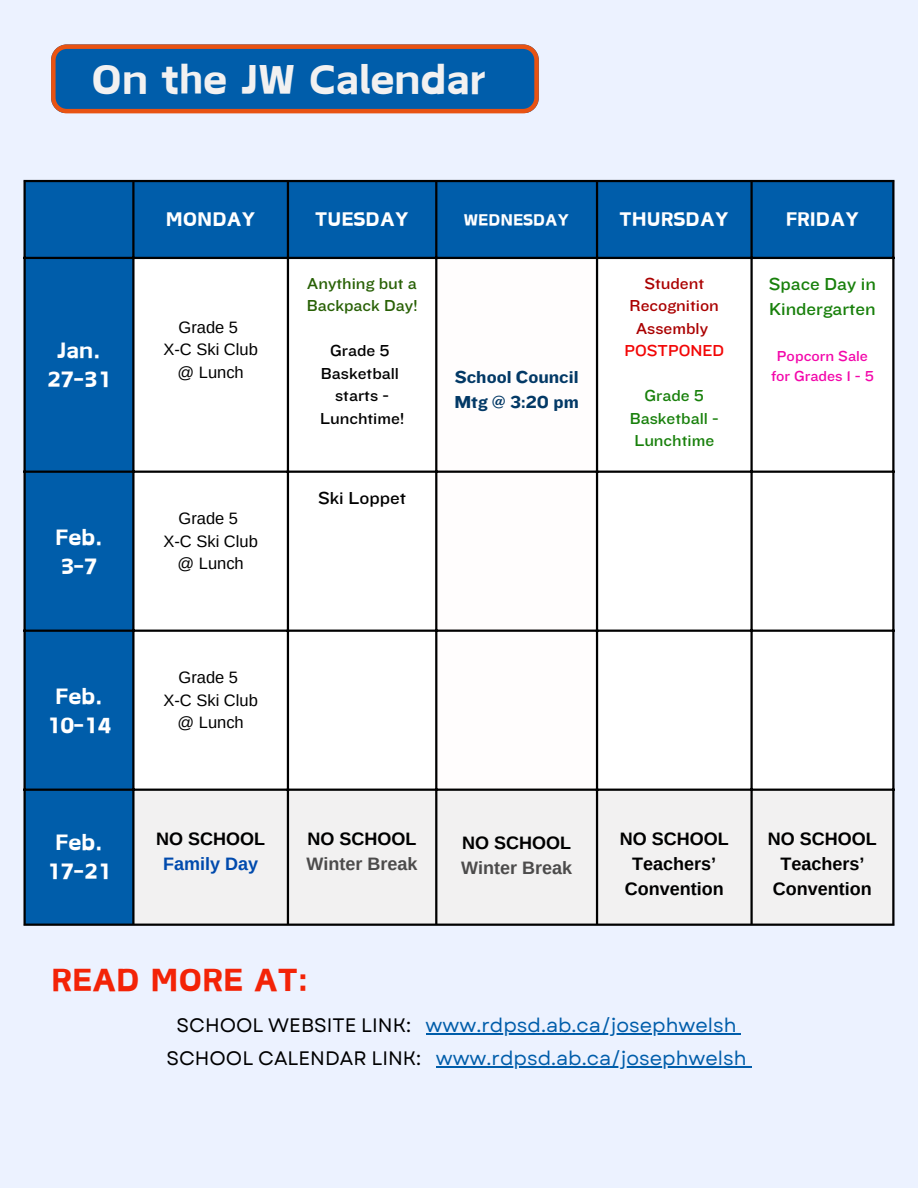
<style>
.page{position:relative;width:918px;height:1188px;background:#ecf2ff}
.page>*{position:absolute;margin:0;border:0;box-sizing:border-box;transform-origin:0 0}
.t1{font:700 39px "Canva Acid";color:#f2f1f1}
.t2{font:700 30px "Canva Acid";color:#f32307}
.t3{font:700 21px/29.2px "Canva Acid";color:#fff;text-align:center}
.t4{font:19.5px "Garet";color:#005daa}
.t5{font:19.5px "Garet";color:#000}
.t6{font:700 18.3px "Canva Acid";color:#fff}
.t7{font:700 18px/24.8px "Arimo";color:#000;text-align:center}
.t8{font:18px/24.8px "Knockout 52";color:#033966}
.t9{font:18px/24.8px "Knockout 32";color:#18800b}
.t10{font:700 18px "Arimo";color:#4c4b4b}
.t11{font:18px "Knockout 32";color:#000}
.t12{font:700 18px "Arimo";color:#004aad}
.t13{font:16.5px/22.5px "Arimo";color:#000;text-align:center}
.t14{font:16.5px/22.5px "Knockout 32";color:#000;text-align:center}
.t15{font:16.5px/22.5px "Knockout 32";color:#a00;text-align:center}
.t16{font:16.5px/22.5px "Knockout 32";color:#18800b;text-align:center}
.t17{font:16.5px/22.5px "Knockout 32";color:#286005}
.t18{font:16.5px "Knockout 32";color:#f20606}
.t19{font:700 15.3px "Canva Acid";color:#fff}
.t20{font:15px/20.2px "Knockout 32";color:#f307aa;text-align:center}
</style>
<div class="page">
<div style="left:26px;top:182px;width:866px;height:742px;background:#005daa"></div>
<div style="left:135px;top:259px;width:757px;height:530px;background:#fff"></div>
<div style="left:437px;top:259px;width:159px;height:530px;background:#fffdfd"></div>
<div style="left:135px;top:791px;width:757px;height:133px;background:#f2f1f1"></div>
<hr style="left:23px;top:182px;width:3px;height:742px;background:#000">
<hr style="left:132px;top:182px;width:3px;height:742px;background:#000">
<hr style="left:287px;top:182px;width:2px;height:742px;background:#000">
<hr style="left:435px;top:182px;width:2px;height:742px;background:#000">
<hr style="left:596px;top:182px;width:2px;height:742px;background:#000">
<hr style="left:750px;top:182px;width:3px;height:742px;background:#000">
<hr style="left:892px;top:182px;width:3px;height:742px;background:#000">
<hr style="left:23px;top:180px;width:872px;height:2px;background:#000">
<hr style="left:23px;top:257px;width:872px;height:2px;background:#000">
<hr style="left:23px;top:471px;width:872px;height:2px;background:#000">
<hr style="left:23px;top:630px;width:872px;height:2px;background:#000">
<hr style="left:23px;top:789px;width:872px;height:2px;background:#000">
<hr style="left:23px;top:924px;width:872px;height:2px;background:#000">
<svg style="left:51px;top:44px;width:488px;height:69px;background:#215d96"></svg>
<hr style="left:426px;top:1033px;width:311px;height:1px;background:#005daa">
<hr style="left:436px;top:1066px;width:311px;height:1px;background:#005daa">
<p class="t1" style="left:91px;top:59px;width:396px">On the JW Calendar</p>
<p class="t3" style="left:47px;top:335px;width:66px">Jan.<br>27-31</p>
<p class="t3" style="left:55px;top:522px;width:49px;text-align:left">Feb.<br>3-7</p>
<p class="t3" style="left:47px;top:681px;width:66px">Feb.<br>10-14</p>
<h1 class="t6" style="left:166px;top:209px;width:91px">MONDAY</h1>
<p class="t6" style="left:315px;top:209px;width:95px">TUESDAY</p>
<p class="t19" style="left:464px;top:212px;width:107px">WEDNESDAY</p>
<p class="t6" style="left:620px;top:209px;width:111px">THURSDAY</p>
<p class="t6" style="left:786px;top:209px;width:75px">FRIDAY</p>
<p class="t13" style="left:179px;top:316px;width:61px">Grade 5</p>
<p class="t13" style="left:163px;top:338px;width:96px">X-C Ski Club @ Lunch</p>
<p class="t13" style="left:179px;top:507px;width:61px">Grade 5</p>
<p class="t13" style="left:163px;top:530px;width:96px">X-C Ski Club @ Lunch</p>
<p class="t13" style="left:179px;top:666px;width:61px">Grade 5</p>
<p class="t13" style="left:163px;top:689px;width:96px">X-C Ski Club @ Lunch</p>
<p class="t17" style="left:307px;top:272px;width:112px">Anything but a<br>Backpack Day!</p>
<p class="t14" style="left:330px;top:339px;width:61px">Grade 5</p>
<p class="t14" style="left:321px;top:362px;width:80px">Basketball</p>
<p class="t14" style="left:320px;top:384px;width:85px">starts -<br>Lunchtime!</p>
<p class="t11" style="left:318px;top:486px;width:90px">Ski Loppet</p>
<p class="t8" style="left:454px;top:364px;width:126px">School Council<br>Mtg @ 3:20 pm</p>
<p class="t15" style="left:630px;top:272px;width:91px">Student<br>Recognition<br>Assembly</p>
<p class="t18" style="left:624px;top:341px;width:101px">POSTPONED</p>
<p class="t16" style="left:630px;top:384px;width:91px">Grade 5<br>Basketball -<br>Lunchtime</p>
<p class="t9" style="left:769px;top:271px;width:109px">Space Day in<br>Kindergarten</p>
<p class="t20" style="left:771px;top:345px;width:104px">Popcorn Sale for Grades 1 - 5</p>
<p class="t3" style="left:47px;top:827px;width:66px">Feb.<br>17-21</p>
<p class="t7" style="left:156px;top:827px;width:110px">NO SCHOOL</p>
<p class="t12" style="left:163px;top:854px;width:96px">Family Day</p>
<p class="t7" style="left:308px;top:827px;width:110px">NO SCHOOL</p>
<p class="t10" style="left:307px;top:854px;width:112px">Winter Break</p>
<p class="t7" style="left:462px;top:831px;width:110px">NO SCHOOL</p>
<p class="t10" style="left:461px;top:858px;width:112px">Winter Break</p>
<p class="t7" style="left:620px;top:827px;width:110px">NO SCHOOL</p>
<p class="t7" style="left:625px;top:851px;width:100px">Teachers’<br>Convention</p>
<p class="t7" style="left:768px;top:827px;width:110px">NO SCHOOL</p>
<p class="t7" style="left:773px;top:851px;width:100px">Teachers’<br>Convention</p>
<p class="t2" style="left:51px;top:964px;width:259px">READ MORE AT:</p>
<p class="t5" style="left:177px;top:1011px;width:236px">SCHOOL WEBSITE LINK:</p>
<h2 class="t4" style="left:426px;top:1011px;width:312px">www.rdpsd.ab.ca/josephwelsh</h2>
<h2 class="t5" style="left:166px;top:1044px;width:256px">SCHOOL CALENDAR LINK:</h2>
<p class="t4" style="left:436px;top:1044px;width:312px">www.rdpsd.ab.ca/josephwelsh</p>
</div>
